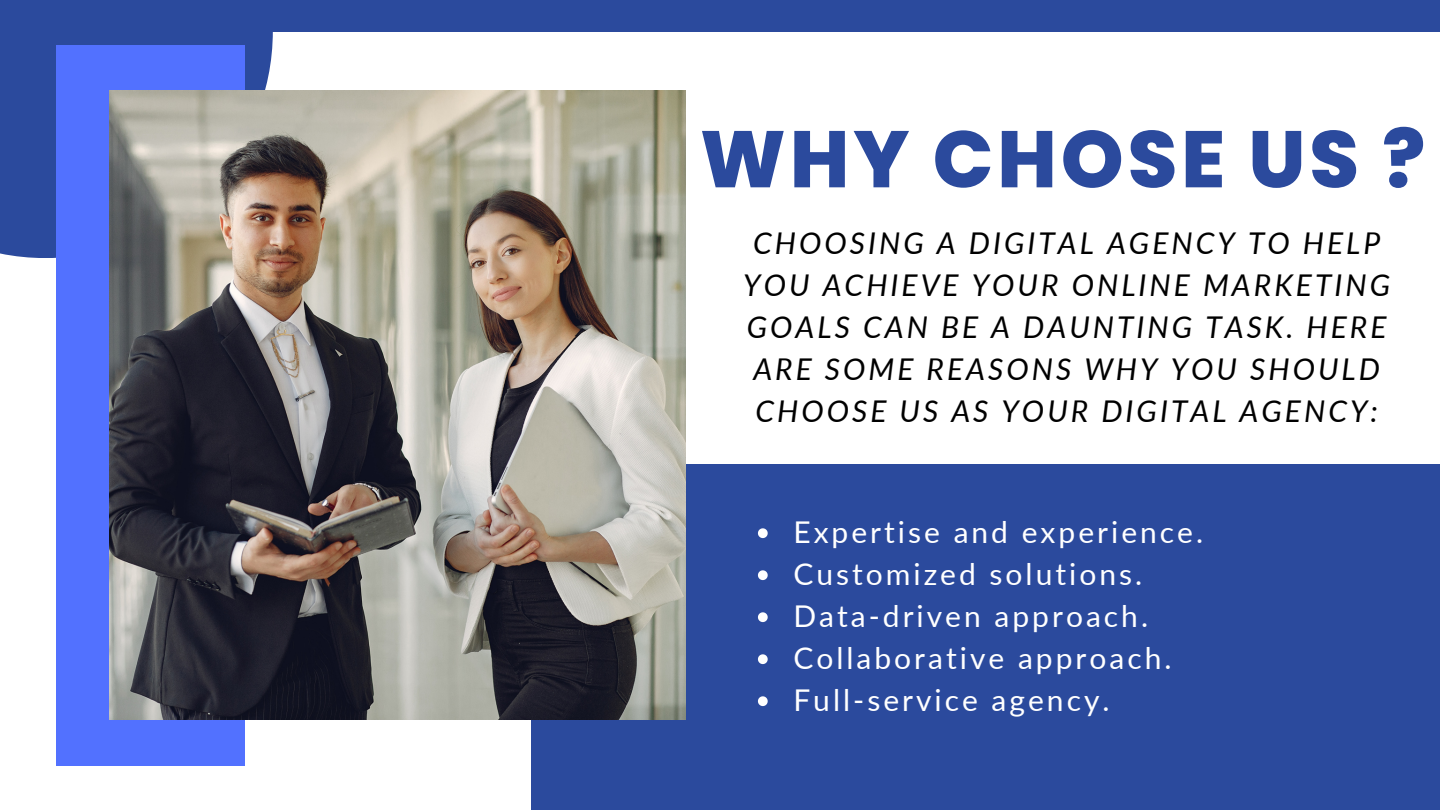
<style>
.page{position:relative;width:1440px;height:810px;background:#fff}
.page>*{position:absolute;margin:0;border:0;box-sizing:border-box;transform-origin:0 0}
.t1{font:800 80px "Poppins";letter-spacing:.05em;color:#2b4a9d}
.t2{font:italic 30px/42px "Lato";letter-spacing:.1em;color:#000;text-align:center}
.t3{font:30px "Lato";letter-spacing:.1em;color:#fff}
</style>
<div class="page">
<div style="left:0;top:0;width:273px;height:258px;background:#2b4a9d"></div>
<div style="left:57px;top:45px;width:188px;height:720px;background:#5271ff"></div>
<div style="left:531px;top:464px;width:909px;height:346px;background:#2b4a9d"></div>
<div style="left:263px;top:0;width:1177px;height:32px;background:#2b4a9d"></div>
<img style="left:110px;top:90px;width:575px;height:630px">
<svg style="left:758px;top:528px;width:10px;height:10px"></svg>
<svg style="left:758px;top:570px;width:10px;height:10px"></svg>
<svg style="left:758px;top:612px;width:10px;height:10px"></svg>
<svg style="left:758px;top:654px;width:10px;height:10px"></svg>
<svg style="left:758px;top:696px;width:10px;height:10px"></svg>
<p class="t1" style="left:700px;top:103px;width:727px">WHY CHOSE US ?</p>
<p class="t2" style="left:743px;top:222px;width:648px">CHOOSING A DIGITAL AGENCY TO HELP<br>YOU ACHIEVE YOUR ONLINE MARKETING<br>GOALS CAN BE A DAUNTING TASK. HERE<br>ARE SOME REASONS WHY YOU SHOULD<br>CHOOSE US AS YOUR DIGITAL AGENCY:</p>
<p class="t3" style="left:793px;top:514px;width:411px">Expertise and experience.</p>
<p class="t3" style="left:793px;top:556px;width:350px">Customized solutions.</p>
<p class="t3" style="left:793px;top:598px;width:356px">Data-driven approach.</p>
<p class="t3" style="left:793px;top:640px;width:380px">Collaborative approach.</p>
<p class="t3" style="left:793px;top:682px;width:318px">Full-service agency.</p>
</div>
